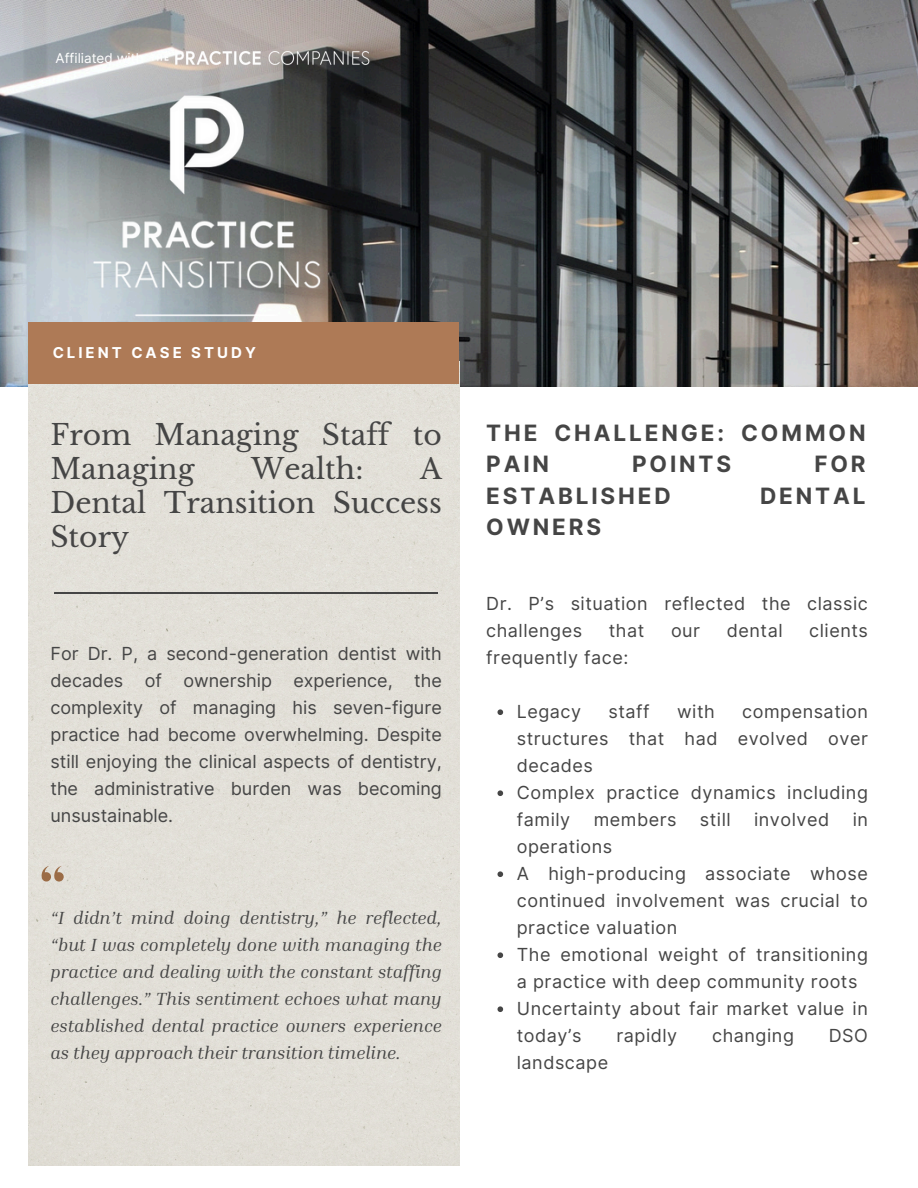
<style>
.page{position:relative;width:918px;height:1188px;background:#fff}
.page>*{position:absolute;margin:0;border:0;box-sizing:border-box;transform-origin:0 0}
.t1{font:28.2px/33.8px "Libre Baskerville";color:#454545}
.t2{font:700 22.5px/31.5px "Inter";letter-spacing:.13em;color:#454545}
.t3{font:18px/27px "Inter";letter-spacing:.03em;color:#454545}
.t4{font:italic 18px/27px "Inria Serif";color:#454545;text-align:justify}
.t5{font:700 15px "Inter";letter-spacing:.2em;color:#fff}
.t6{font:13.5px "Inter";color:#fff}
</style>
<div class="page">
<img style="left:0;top:0;width:918px;height:387px">
<img style="left:88px;top:92px;width:238px;height:228px">
<div style="left:29px;top:384px;width:430px;height:782px;background:#e2dfd8"></div>
<div style="left:29px;top:322px;width:430px;height:62px;background:#ae7a56"></div>
<svg style="left:54px;top:593px;width:384px;height:1px"></svg>
<img style="left:151px;top:50px;width:219px;height:17px">
<svg style="left:498px;top:709px;width:5px;height:6px"></svg>
<svg style="left:498px;top:790px;width:5px;height:6px"></svg>
<svg style="left:498px;top:871px;width:5px;height:6px"></svg>
<svg style="left:498px;top:952px;width:5px;height:6px"></svg>
<svg style="left:498px;top:1006px;width:5px;height:6px"></svg>
<svg style="left:42px;top:866px;width:22px;height:16px"></svg>
<p class="t6" style="left:56px;top:50px;width:90px">Affiliated with</p>
<p class="t5" style="left:53px;top:344px;width:205px">CLIENT CASE STUDY</p>
<p class="t1" style="left:50px;top:419px;width:393px">From Managing Staff to<br>Managing</p>
<p class="t1" style="left:251px;top:452px;width:114px">Wealth:</p>
<p class="t1" style="left:50px;top:452px;width:393px;text-align:justify;text-indent:370px">A Dental Transition Success Story</p>
<p class="t3" style="left:50px;top:640px;width:393px;text-align:justify">For Dr. P, a second-generation dentist with decades of ownership experience, the complexity of managing his seven-figure practice had become overwhelming. Despite still enjoying the clinical aspects of dentistry, the administrative burden was becoming unsustainable.</p>
<h2 class="t4" style="left:50px;top:904px;width:393px">“I didn’t mind doing dentistry,” he reflected, “but I was completely done with managing the practice and dealing with the constant staffing challenges.” This sentiment echoes what many established dental practice owners experience as they approach their transition timeline.</h2>
<h4 class="t2" style="left:486px;top:417px;width:381px">THE CHALLENGE: COMMON<br>PAIN</h4>
<h4 class="t2" style="left:632px;top:449px;width:101px">POINTS</h4>
<h4 class="t2" style="left:814px;top:449px;width:53px">FOR</h4>
<h4 class="t2" style="left:486px;top:480px;width:186px">ESTABLISHED</h4>
<h4 class="t2" style="left:760px;top:480px;width:107px">DENTAL</h4>
<h4 class="t2" style="left:486px;top:512px;width:116px">OWNERS</h4>
<p class="t3" style="left:486px;top:590px;width:383px">Dr. P’s situation reflected the classic challenges</p>
<p class="t3" style="left:609px;top:617px;width:37px">that</p>
<p class="t3" style="left:671px;top:617px;width:31px">our</p>
<p class="t3" style="left:727px;top:617px;width:57px">dental</p>
<p class="t3" style="left:809px;top:617px;width:60px">clients</p>
<p class="t3" style="left:486px;top:644px;width:144px">frequently face:</p>
<h1 class="t3" style="left:517px;top:698px;width:66px">Legacy</h1>
<h1 class="t3" style="left:609px;top:698px;width:43px">staff</h1>
<h1 class="t3" style="left:677px;top:698px;width:39px">with</h1>
<h1 class="t3" style="left:517px;top:698px;width:353px;text-align:justify;text-indent:225px">compensation structures that had evolved over decades</h1>
<p class="t3" style="left:517px;top:779px;width:353px">Complex practice dynamics including family</p>
<p class="t3" style="left:594px;top:806px;width:84px">members</p>
<p class="t3" style="left:700px;top:806px;width:32px">still</p>
<p class="t3" style="left:754px;top:806px;width:77px">involved</p>
<p class="t3" style="left:853px;top:806px;width:17px">in</p>
<p class="t3" style="left:517px;top:833px;width:97px">operations</p>
<h3 class="t3" style="left:517px;top:860px;width:353px;text-align:justify">A high-producing associate whose continued involvement was crucial to practice valuation</h3>
<p class="t3" style="left:517px;top:941px;width:353px">The emotional weight of transitioning a practice with deep community roots</p>
<h3 class="t3" style="left:517px;top:995px;width:353px">Uncertainty about fair market value in today’s</h3>
<h3 class="t3" style="left:616px;top:1022px;width:62px">rapidly</h3>
<h3 class="t3" style="left:712px;top:1022px;width:83px">changing</h3>
<h3 class="t3" style="left:829px;top:1022px;width:41px">DSO</h3>
<h3 class="t3" style="left:517px;top:1049px;width:93px">landscape</h3>
</div>
